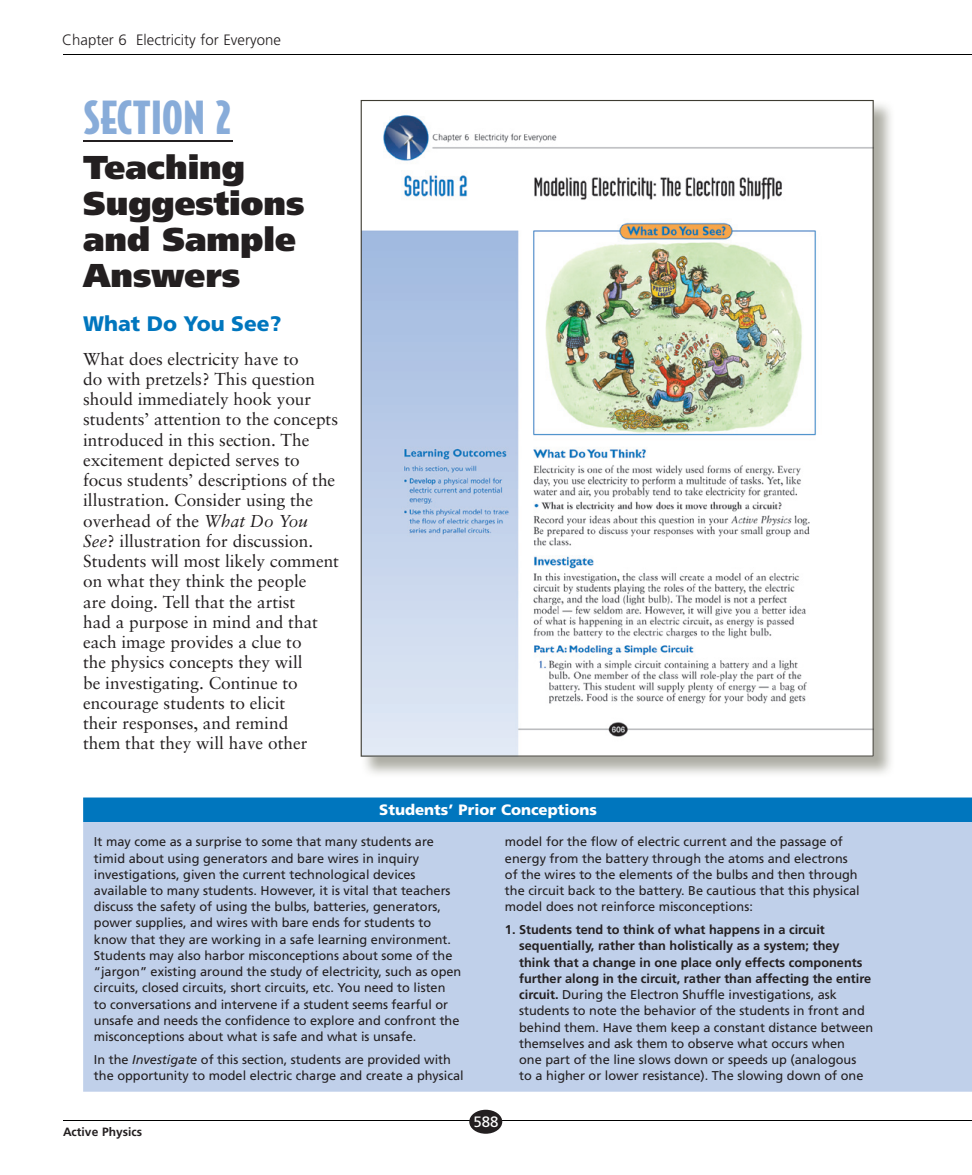
<style>
.page{position:relative;width:972px;height:1175px;background:#fff}
.page>*{position:absolute;margin:0;border:0;box-sizing:border-box;transform-origin:0 0}
.t1{font:900 42px "OPTI Jake";color:#88acd9}
.t2{font:900 33px/36px "Frutiger";color:#231f20}
.t3{font:900 21px "Frutiger";color:#0076be}
.t4{font:17.25px/20.2px "Sabon";color:#231f20}
.t5{font:300 15px "Frutiger";color:#231f20}
.t6{font:900 15px "Frutiger";color:#fff}
.t7{font:15px "Frutiger";color:#fff}
.t8{font:12.75px/16.2px "Frutiger";color:#231f20}
.t9{font:700 12px "Frutiger";color:#231f20}
.s1{font-style:italic}
.s2{font-weight:700}
</style>
<div class="page">
<hr style="left:63px;top:54px;width:909px;height:1px;background:#000">
<hr style="left:63px;top:1120px;width:909px;height:1px;background:#000">
<div style="left:469px;top:1109px;width:33px;height:24px;background:#231f20;border-radius:50%"></div>
<hr style="left:83px;top:140px;width:150px;height:2px;background:#231f20">
<svg style="left:361px;top:100px;width:513px;height:656px"></svg>
<div style="left:83px;top:797px;width:889px;height:25px;background:#0076be"></div>
<div style="left:83px;top:822px;width:889px;height:269px;background:#c0d0ea"></div>
<p class="t5" style="left:62px;top:31px;width:220px">Chapter 6 Electricity for Everyone</p>
<h1 class="t1" style="left:83px;top:89px;width:151px">SECTION 2</h1>
<h2 class="t2" style="left:83px;top:149px;width:223px">Teaching<br>Suggestions and Sample<br>Answers</h2>
<h3 class="t3" style="left:83px;top:311px;width:200px">What Do You See?</h3>
<p class="t4" style="left:83px;top:348px;width:257px">What does electricity have to<br>do with pretzels? This question should immediately hook your students’ attention to the concepts introduced in this section. The excitement depicted serves to focus students’ descriptions of the illustration. Consider using the overhead of the <span class="s1">What Do You<br>See</span>? illustration for discussion.<br>Students will most likely comment on what they think the people<br>are doing. Tell that the artist<br>had a purpose in mind and that each image provides a clue to<br>the physics concepts they will<br>be investigating. Continue to encourage students to elicit<br>their responses, and remind<br>them that they will have other</p>
<p class="t6" style="left:379px;top:801px;width:219px">Students’ Prior Conceptions</p>
<p class="t8" style="left:94px;top:833px;width:369px">It may come as a surprise to some that many students are timid about using generators and bare wires in inquiry investigations, given the current technological devices available to many students. However, it is vital that teachers discuss the safety of using the bulbs, batteries, generators, power supplies, and wires with bare ends for students to know that they are working in a safe learning environment.<br>Students may also harbor misconceptions about some of the “jargon” existing around the study of electricity, such as open circuits, closed circuits, short circuits, etc. You need to listen to conversations and intervene if a student seems fearful or unsafe and needs the confidence to explore and confront the misconceptions about what is safe and what is unsafe.</p>
<p class="t8" style="left:94px;top:1051px;width:371px">In the <span class="s1">Investigate</span> of this section, students are provided with the opportunity to model electric charge and create a physical</p>
<p class="t8" style="left:505px;top:833px;width:356px">model for the flow of electric current and the passage of energy from the battery through the atoms and electrons of the wires to the elements of the bulbs and then through the circuit back to the battery. Be cautious that this physical model does not reinforce misconceptions:</p>
<p class="t8" style="left:519px;top:921px;width:356px;text-indent:-14px"><span class="s2">1. Students tend to think of what happens in a circuit sequentially, rather than holistically as a system; they think that a change in one place only effects components further along in the circuit, rather than affecting the entire circuit.</span> During the Electron Shuffle investigations, ask students to note the behavior of the students in front and behind them. Have them keep a constant distance between themselves and ask them to observe what occurs when<br>one part of the line slows down or speeds up (analogous<br>to a higher or lower resistance). The slowing down of one</p>
<p class="t9" style="left:63px;top:1124px;width:81px">Active Physics</p>
<p class="t7" style="left:474px;top:1112px;width:27px">588</p>
</div>
